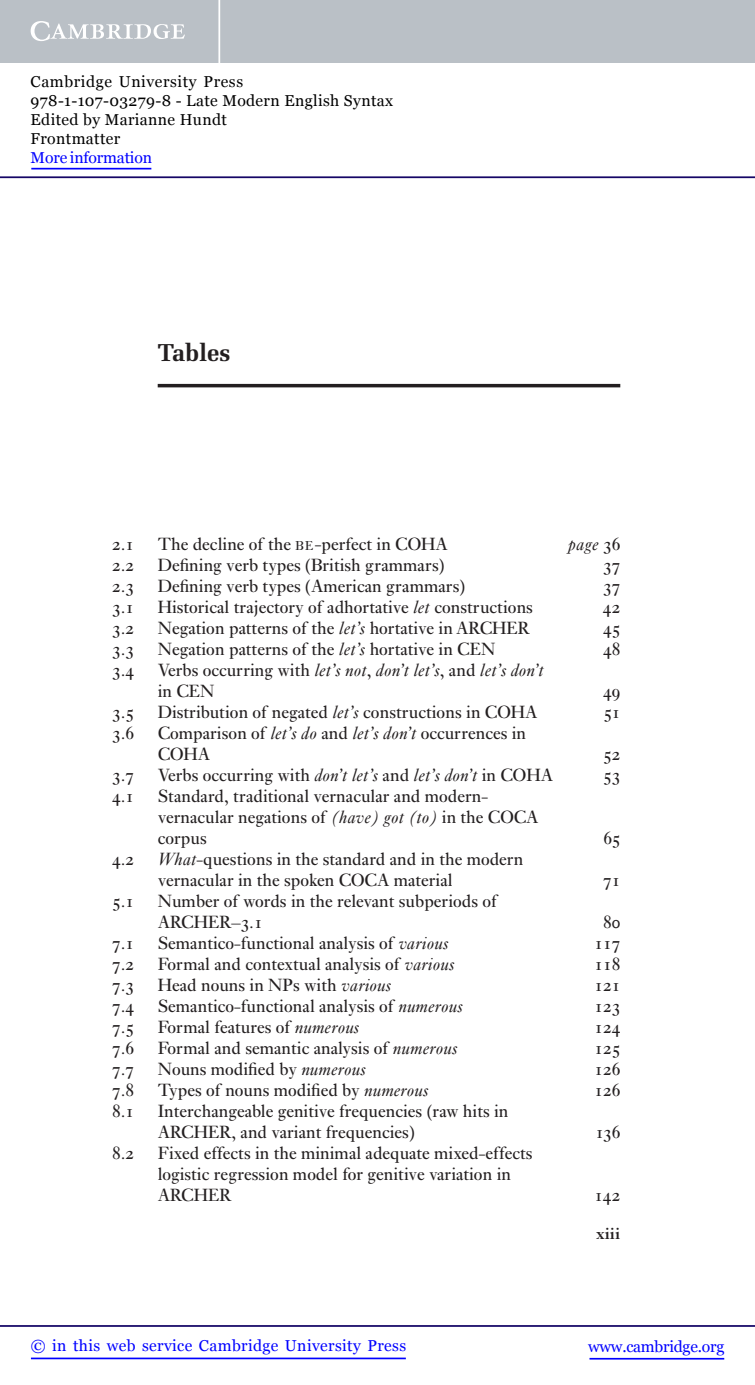
<style>
.page{position:relative;width:755px;height:1385px;background:#fff}
.page>*{position:absolute;margin:0;border:0;box-sizing:border-box;transform-origin:0 0}
.t1{font:700 24.5px "Melior LT Std";color:#231f20}
.t2{font:18.38px/21px "Ehrhardt MT Std";color:#231f20}
.t3{font:18.38px "Ehrhardt Exp";color:#231f20}
.t4{font:italic 18.38px "Ehrhardt MT Std";color:#231f20}
.t5{font:600 16.62px "Ehrhardt MT Std";color:#231f20}
.t6{font:15.75px/18.9px "Georgia";letter-spacing:.025em;color:#000}
.t7{font:15.75px "Georgia";letter-spacing:.025em;color:#00f}
.t8{font:15.75px "Georgia";letter-spacing:-.015em;color:#00f}
.t9{font:15.75px "Georgia";letter-spacing:-.01em;color:#00f}
.s1{font-family:"Ehrhardt MT Std"}
.s2{font-size:13.47px}
.s3{font-style:italic}
.s4{font-family:"Ehrhardt Exp";font-style:normal}
.s5{font-family:"Ehrhardt Exp"}
</style>
<div class="page">
<hr style="left:158px;top:384px;width:462px;height:3px;background:#231f20">
<hr style="left:589px;top:1358px;width:134px;height:1px;background:#00f">
<hr style="left:0;top:1325px;width:754px;height:2px;background:#150666">
<hr style="left:31px;top:1357px;width:374px;height:2px;background:#00f">
<div style="left:0;top:0;width:754px;height:63px;background:#bac0c6"></div>
<svg style="left:31px;top:21px;width:154px;height:20px"></svg>
<hr style="left:218px;top:0;width:2px;height:63px;background:#fff">
<hr style="left:0;top:176px;width:754px;height:2px;background:#150666">
<hr style="left:31px;top:168px;width:120px;height:1px;background:#00f">
<p class="t6" style="left:31px;top:73px;width:364px">Cambridge University Press<br>978-1-107-03279-8 - Late Modern English Syntax<br>Edited by Marianne Hundt<br>Frontmatter</p>
<p class="t9" style="left:31px;top:148px;width:123px">More information</p>
<h1 class="t1" style="left:158px;top:343px;width:74px">Tables</h1>
<p class="t3" style="left:112px;top:536px;width:24px">2<span class="s1">.</span>1</p>
<p class="t2" style="left:157px;top:535px;width:291px">The decline of the <span class="s2">BE</span><span class="s3">-</span> perfect in COHA</p>
<p class="t4" style="left:567px;top:537px;width:54px">page <span class="s4">36</span></p>
<p class="t3" style="left:112px;top:557px;width:24px">2<span class="s1">.</span>2</p>
<p class="t2" style="left:157px;top:556px;width:288px">Defining verb types (British grammars)</p>
<p class="t3" style="left:602px;top:557px;width:19px">37</p>
<p class="t3" style="left:112px;top:578px;width:24px">2<span class="s1">.</span>3</p>
<p class="t2" style="left:158px;top:577px;width:309px">Defining verb types (American grammars)</p>
<p class="t3" style="left:602px;top:578px;width:19px">37</p>
<p class="t3" style="left:112px;top:599px;width:24px">3<span class="s1">.</span>1</p>
<p class="t2" style="left:158px;top:598px;width:376px">Historical trajectory of adhortative <span class="s3">let</span> constructions</p>
<p class="t3" style="left:602px;top:599px;width:19px">42</p>
<p class="t3" style="left:112px;top:620px;width:24px">3<span class="s1">.</span>2</p>
<p class="t2" style="left:158px;top:619px;width:373px">Negation patterns of the <span class="s3">let’s</span> hortative in ARCHER</p>
<p class="t3" style="left:602px;top:620px;width:19px">45</p>
<p class="t3" style="left:112px;top:641px;width:24px">3<span class="s1">.</span>3</p>
<p class="t2" style="left:158px;top:640px;width:339px">Negation patterns of the <span class="s3">let’s</span> hortative in CEN</p>
<p class="t3" style="left:602px;top:641px;width:19px">48</p>
<p class="t3" style="left:112px;top:662px;width:24px">3<span class="s1">.</span>4</p>
<p class="t2" style="left:158px;top:661px;width:387px">Verbs occurring with <span class="s3">let’s not</span> , <span class="s3">don’t let’s</span> , and <span class="s3">let’s don’t </span>in CEN</p>
<p class="t3" style="left:602px;top:683px;width:19px">49</p>
<p class="t3" style="left:112px;top:704px;width:24px">3<span class="s1">.</span>5</p>
<p class="t2" style="left:158px;top:703px;width:381px">Distribution of negated <span class="s3">let’s</span> constructions in COHA</p>
<p class="t3" style="left:603px;top:704px;width:18px">51</p>
<p class="t3" style="left:112px;top:725px;width:24px">3<span class="s1">.</span>6</p>
<p class="t2" style="left:158px;top:724px;width:369px">Comparison of <span class="s3">let’s do</span> and <span class="s3">let’s don’t</span> occurrences in<br>COHA</p>
<p class="t3" style="left:602px;top:746px;width:19px">52</p>
<p class="t3" style="left:112px;top:767px;width:24px">3<span class="s1">.</span>7</p>
<p class="t2" style="left:158px;top:766px;width:396px">Verbs occurring with <span class="s3">don’t let’s</span> and <span class="s3">let’s don’t</span> in COHA</p>
<p class="t3" style="left:602px;top:767px;width:19px">53</p>
<p class="t3" style="left:112px;top:788px;width:24px">4<span class="s1">.</span>1</p>
<p class="t2" style="left:157px;top:787px;width:382px">Standard, traditional vernacular and modern&shy;vernacular negations of <span class="s3">(have) got (to)</span> in the COCA corpus</p>
<p class="t3" style="left:603px;top:830px;width:18px">65</p>
<p class="t3" style="left:112px;top:851px;width:24px">4<span class="s1">.</span>2</p>
<p class="t2" style="left:158px;top:850px;width:367px"><span class="s3">What</span> -questions in the standard and in the modern vernacular in the spoken COCA material</p>
<p class="t3" style="left:112px;top:893px;width:24px">5<span class="s1">.</span>1</p>
<p class="t2" style="left:157px;top:892px;width:340px">Number of words in the relevant subperiods of<br>ARCHER–<span class="s5">3</span>.<span class="s5">1</span></p>
<p class="t3" style="left:602px;top:872px;width:19px">71</p>
<p class="t3" style="left:602px;top:914px;width:19px">80</p>
<p class="t3" style="left:112px;top:935px;width:24px">7<span class="s1">.</span>1</p>
<p class="t2" style="left:158px;top:934px;width:292px">Semantico-functional analysis of <span class="s3">various</span></p>
<p class="t3" style="left:594px;top:935px;width:27px">117</p>
<p class="t3" style="left:112px;top:956px;width:24px">7<span class="s1">.</span>2</p>
<p class="t2" style="left:158px;top:955px;width:298px">Formal and contextual analysis of <span class="s3">various</span></p>
<p class="t3" style="left:594px;top:956px;width:27px">118</p>
<p class="t3" style="left:112px;top:977px;width:24px">7<span class="s1">.</span>3</p>
<p class="t2" style="left:158px;top:976px;width:235px">Head nouns in NPs with <span class="s3">various</span></p>
<p class="t3" style="left:594px;top:977px;width:27px">121</p>
<p class="t3" style="left:112px;top:998px;width:24px">7<span class="s1">.</span>4</p>
<p class="t2" style="left:158px;top:997px;width:306px">Semantico-functional analysis of <span class="s3">numerous</span></p>
<p class="t3" style="left:594px;top:998px;width:27px">123</p>
<p class="t3" style="left:112px;top:1019px;width:24px">7<span class="s1">.</span>5</p>
<p class="t2" style="left:158px;top:1018px;width:203px">Formal features of <span class="s3">numerous</span></p>
<p class="t3" style="left:594px;top:1019px;width:27px">124</p>
<p class="t3" style="left:112px;top:1040px;width:24px">7<span class="s1">.</span>6</p>
<p class="t2" style="left:158px;top:1039px;width:301px">Formal and semantic analysis of <span class="s3">numerous</span></p>
<p class="t3" style="left:594px;top:1040px;width:27px">125</p>
<p class="t3" style="left:112px;top:1061px;width:24px">7<span class="s1">.</span>7</p>
<p class="t2" style="left:158px;top:1060px;width:209px">Nouns modified by <span class="s3">numerous</span></p>
<p class="t3" style="left:594px;top:1061px;width:27px">126</p>
<p class="t3" style="left:112px;top:1082px;width:24px">7<span class="s1">.</span>8</p>
<p class="t2" style="left:158px;top:1081px;width:272px">Types of nouns modified by <span class="s3">numerous</span></p>
<p class="t3" style="left:594px;top:1082px;width:27px">126</p>
<p class="t3" style="left:112px;top:1103px;width:24px">8<span class="s1">.</span>1</p>
<p class="t2" style="left:157px;top:1102px;width:352px">Interchangeable genitive frequencies (raw hits in<br>ARCHER, and variant frequencies)</p>
<p class="t3" style="left:595px;top:1124px;width:26px">136</p>
<p class="t3" style="left:112px;top:1145px;width:24px">8<span class="s1">.</span>2</p>
<p class="t2" style="left:157px;top:1144px;width:376px">Fixed effects in the minimal adequate mixed-effects logistic regression model for genitive variation in<br>ARCHER</p>
<p class="t3" style="left:594px;top:1187px;width:27px">142</p>
<p class="t5" style="left:595px;top:1228px;width:26px">xiii</p>
<p class="t7" style="left:31px;top:1336px;width:376px">© in this web service Cambridge University Press</p>
<p class="t8" style="left:587px;top:1336px;width:137px">www.cambridge.org</p>
</div>
